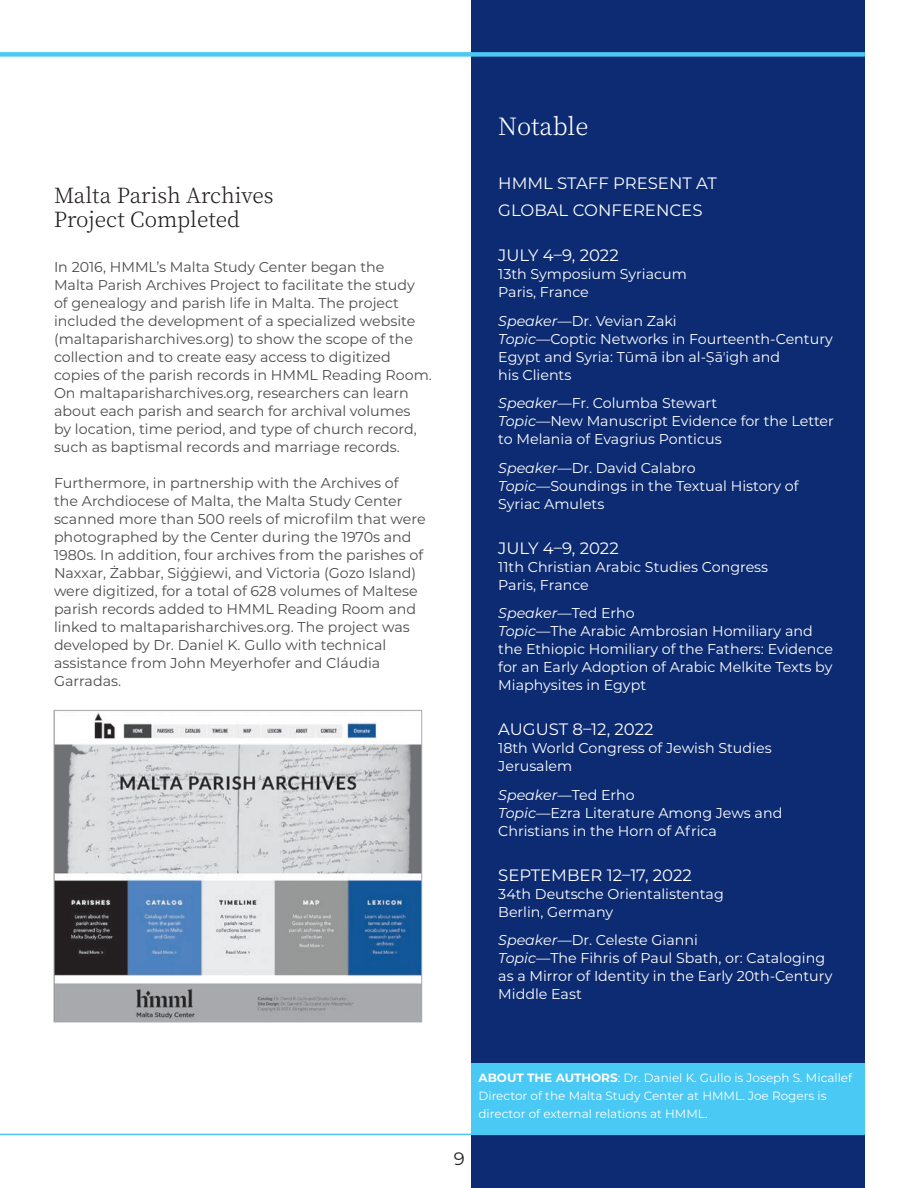
<style>
.page{position:relative;width:918px;height:1188px;background:#fff}
.page>*{position:absolute;margin:0;border:0;box-sizing:border-box;transform-origin:0 0}
.t1{font:300 24px "Noto Serif TC";letter-spacing:-.005em;color:#fff}
.t2{font:300 21px/24px "Noto Serif TC";color:#231f20}
.t3{font:18px "Montserrat";color:#231f20}
.Feature_Head{font:16.5px/27px "Montserrat";color:#fff}
.t4{font:14.25px/18px "Montserrat";color:#4b4c4d}
.Feature_Head-2{font:14.25px/18px "Montserrat";color:#fff}
.t5{font:12px/18px "Montserrat";color:#fff}
.s1{font-style:italic}
.s2{font-weight:700}
</style>
<div class="page">
<div style="left:472px;top:0;width:393px;height:1188px;background:#0c2b72"></div>
<div style="left:0;top:52px;width:865px;height:5px;background:#49c9f4"></div>
<div style="left:472px;top:1064px;width:393px;height:70px;background:#49c9f4"></div>
<hr style="left:0;top:1134px;width:865px;height:1px;background:#49c9f4">
<img style="left:56px;top:713px;width:364px;height:307px">
<div style="left:54px;top:710px;width:368px;height:312px;border:1px solid #a8a9ad"></div>
<p class="t2" style="left:54px;top:184px;width:221px">Malta Parish Archives<br>Project Completed</p>
<p class="t4" style="left:54px;top:257px;width:379px">In 2016, HMML’s Malta Study Center began the<br>Malta Parish Archives Project to facilitate the study of genealogy and parish life in Malta. The project included the development of a specialized website (maltaparisharchives.org) to show the scope of the collection and to create easy access to digitized copies of the parish records in HMML Reading Room.<br>On maltaparisharchives.org, researchers can learn about each parish and search for archival volumes<br>by location, time period, and type of church record, such as baptismal records and marriage records.</p>
<p class="t4" style="left:54px;top:473px;width:373px">Furthermore, in partnership with the Archives of the Archdiocese of Malta, the Malta Study Center scanned more than 500 reels of microfilm that were photographed by the Center during the 1970s and 1980s. In addition, four archives from the parishes of Naxxar, Żabbar, Siġġiewi, and Victoria (Gozo Island) were digitized, for a total of 628 volumes of Maltese parish records added to HMML Reading Room and linked to maltaparisharchives.org. The project was developed by Dr. Daniel K. Gullo with technical assistance from John Meyerhofer and Cláudia Garradas.</p>
<p class="t1" style="left:498px;top:113px;width:92px">Notable</p>
<p class="Feature_Head" style="left:498px;top:169px;width:220px">HMML STAFF PRESENT AT<br>GLOBAL CONFERENCES</p>
<p class="Feature_Head" style="left:498px;top:241px;width:122px">JULY 4–9, 2022</p>
<p class="Feature_Head-2" style="left:498px;top:265px;width:190px">13th Symposium Syriacum</p>
<p class="Feature_Head-2" style="left:498px;top:283px;width:92px">Paris, France</p>
<p class="Feature_Head-2" style="left:498px;top:311px;width:180px"><span class="s1">Speaker</span>—Dr. Vevian Zaki</p>
<p class="Feature_Head-2" style="left:498px;top:329px;width:336px"><span class="s1">Topic</span>—Coptic Networks in Fourteenth-Century<br>Egypt and Syria: Tūmā ibn al-Ṣāʼigh and<br>his Clients</p>
<p class="Feature_Head-2" style="left:498px;top:394px;width:220px"><span class="s1">Speaker</span>—Fr. Columba Stewart</p>
<p class="Feature_Head-2" style="left:498px;top:412px;width:337px"><span class="s1">Topic</span>—New Manuscript Evidence for the Letter to Melania of Evagrius Ponticus</p>
<p class="Feature_Head-2" style="left:498px;top:458px;width:199px"><span class="s1">Speaker</span>—Dr. David Calabro</p>
<p class="Feature_Head-2" style="left:498px;top:476px;width:302px"><span class="s1">Topic</span>—Soundings in the Textual History of<br>Syriac Amulets</p>
<p class="Feature_Head" style="left:498px;top:534px;width:122px">JULY 4–9, 2022</p>
<p class="Feature_Head-2" style="left:498px;top:557px;width:271px">11th Christian Arabic Studies Congress<br>Paris, France</p>
<p class="Feature_Head-2" style="left:498px;top:604px;width:138px"><span class="s1">Speaker</span>—Ted Erho</p>
<p class="Feature_Head-2" style="left:498px;top:622px;width:336px"><span class="s1">Topic</span>—The Arabic Ambrosian Homiliary and the Ethiopic Homiliary of the Fathers: Evidence for an Early Adoption of Arabic Melkite Texts by Miaphysites in Egypt</p>
<p class="Feature_Head" style="left:498px;top:715px;width:157px">AUGUST 8–12, 2022</p>
<p class="Feature_Head-2" style="left:498px;top:739px;width:275px">18th World Congress of Jewish Studies</p>
<p class="Feature_Head-2" style="left:498px;top:757px;width:75px">Jerusalem</p>
<p class="Feature_Head-2" style="left:498px;top:785px;width:138px"><span class="s1">Speaker</span>—Ted Erho</p>
<p class="Feature_Head-2" style="left:498px;top:803px;width:286px"><span class="s1">Topic</span>—Ezra Literature Among Jews and<br>Christians in the Horn of Africa</p>
<p class="Feature_Head" style="left:498px;top:861px;width:195px">SEPTEMBER 12–17, 2022</p>
<p class="Feature_Head-2" style="left:498px;top:884px;width:227px">34th Deutsche Orientalistentag</p>
<p class="Feature_Head-2" style="left:498px;top:902px;width:116px">Berlin, Germany</p>
<p class="Feature_Head-2" style="left:498px;top:931px;width:201px"><span class="s1">Speaker</span>—Dr. Celeste Gianni</p>
<p class="Feature_Head-2" style="left:498px;top:949px;width:336px"><span class="s1">Topic</span>—The Fihris of Paul Sbath, or: Cataloging as a Mirror of Identity in the Early 20th-Century<br>Middle East</p>
<p class="t3" style="left:454px;top:1146px;width:12px">9</p>
<p class="t5" style="left:479px;top:1068px;width:375px"><span class="s2">ABOUT THE AUTHORS</span>: Dr. Daniel K. Gullo is Joseph S. Micallef<br>Director of the Malta Study Center at HMML. Joe Rogers is director of external relations at HMML.</p>
</div>
